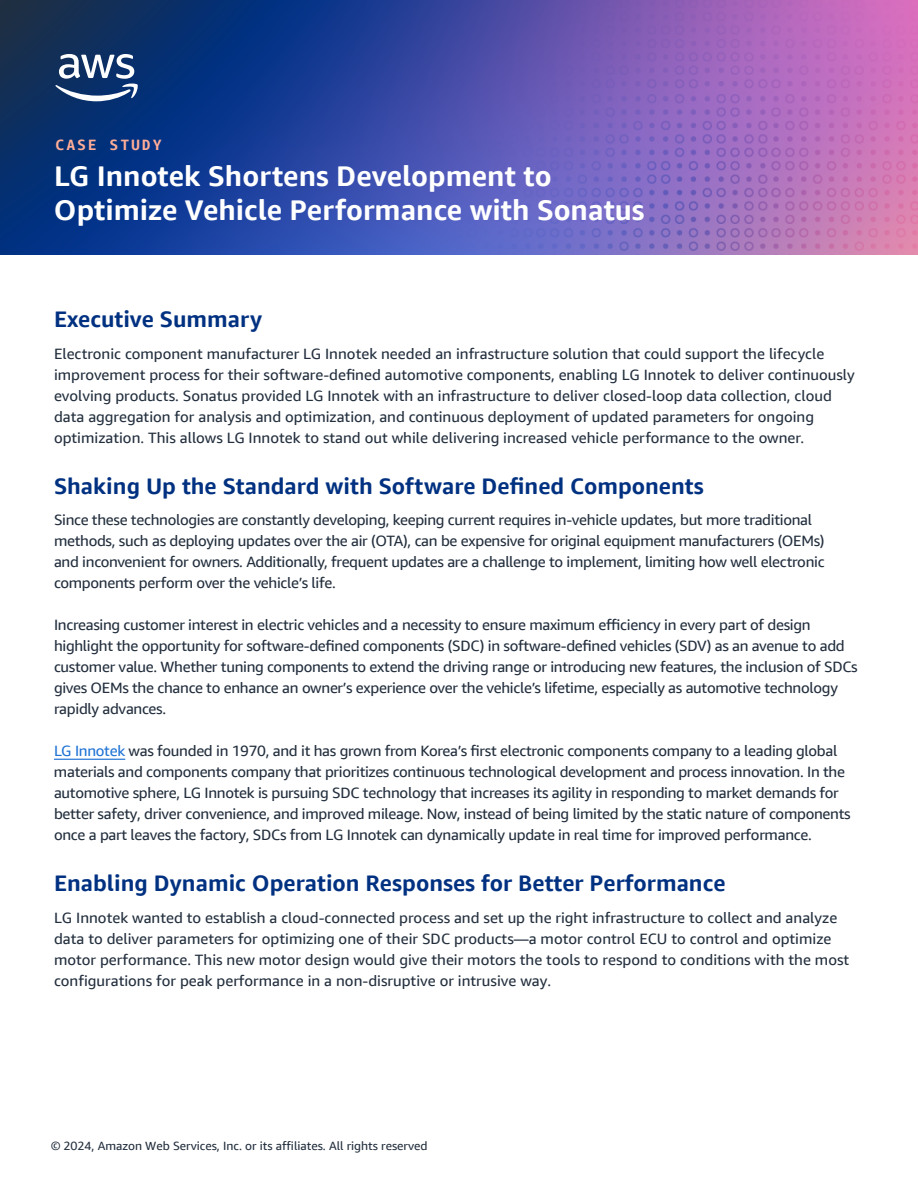
<style>
.page{position:relative;width:918px;height:1188px;background:#fff}
.page>*{position:absolute;margin:0;border:0;box-sizing:border-box;transform-origin:0 0}
.t1{font:700 28.5px/34.2px "Amazon Ember Display";color:#fff}
.Body{font:700 22.5px "Amazon Ember Display";color:#003181}
.Body-2{font:15px/21px "Amazon Ember Display";letter-spacing:-.02em;color:#232f3e}
.Body-3{font:15px/21px "Amazon Ember Display";color:#232f3e}
.Eyebrow{font:700 15px "Amazon Ember Mono";letter-spacing:.12em;color:#ffad97}
.Body-4{font:12px "Amazon Ember Display";color:#232f3e}
.s1{color:#2074d5}
</style>
<div class="page">
<img style="left:0;top:0;width:918px;height:255px">
<svg style="left:55px;top:54px;width:83px;height:47px"></svg>
<hr style="left:54px;top:759px;width:71px;height:1px;background:#2074d5">
<p class="Eyebrow" style="left:56px;top:135px;width:108px">CASE STUDY</p>
<h1 class="t1" style="left:54px;top:159px;width:592px">LG Innotek Shortens Development to<br>Optimize Vehicle Performance with Sonatus</h1>
<p class="Body" style="left:54px;top:305px;width:210px">Executive Summary</p>
<p class="Body-3" style="left:54px;top:343px;width:802px">Electronic component manufacturer LG Innotek needed an infrastructure solution that could support the lifecycle improvement process for their software-defined automotive components, enabling LG Innotek to deliver continuously evolving products. Sonatus provided LG Innotek with an infrastructure to deliver closed-loop data collection, cloud data aggregation for analysis and optimization, and continuous deployment of updated parameters for ongoing optimization. This allows LG Innotek to stand out while delivering increased vehicle performance to the owner.</p>
<p class="Body" style="left:54px;top:472px;width:651px">Shaking Up the Standard with Software Defined Components</p>
<p class="Body-2" style="left:54px;top:510px;width:772px">Since these technologies are constantly developing, keeping current requires in-vehicle updates, but more traditional methods, such as deploying updates over the air (OTA), can be expensive for original equipment manufacturers (OEMs) and inconvenient for owners. Additionally, frequent updates are a challenge to implement, limiting how well electronic components perform over the vehicle’s life.</p>
<p class="Body-2" style="left:54px;top:615px;width:805px">Increasing customer interest in electric vehicles and a necessity to ensure maximum efficiency in every part of design highlight the opportunity for software-defined components (SDC) in software-defined vehicles (SDV) as an avenue to add customer value. Whether tuning components to extend the driving range or introducing new features, the inclusion of SDCs gives OEMs the chance to enhance an owner’s experience over the vehicle’s lifetime, especially as automotive technology rapidly advances.</p>
<p class="Body-2" style="left:54px;top:741px;width:798px"><span class="s1">LG Innotek</span> was founded in 1970, and it has grown from Korea’s first electronic components company to a leading global materials and components company that prioritizes continuous technological development and process innovation. In the automotive sphere, LG Innotek is pursuing SDC technology that increases its agility in responding to market demands for better safety, driver convenience, and improved mileage. Now, instead of being limited by the static nature of components once a part leaves the factory, SDCs from LG Innotek can dynamically update in real time for improved performance.</p>
<p class="Body" style="left:54px;top:869px;width:673px">Enabling Dynamic Operation Responses for Better Performance</p>
<p class="Body-3" style="left:54px;top:907px;width:797px">LG Innotek wanted to establish a cloud-connected process and set up the right infrastructure to collect and analyze data to deliver parameters for optimizing one of their SDC products—a motor control ECU to control and optimize motor performance. This new motor design would give their motors the tools to respond to conditions with the most configurations for peak performance in a non-disruptive or intrusive way.</p>
<p class="Body-4" style="left:51px;top:1139px;width:378px">© 2024, Amazon Web Services, Inc. or its affiliates. All rights reserved</p>
</div>
